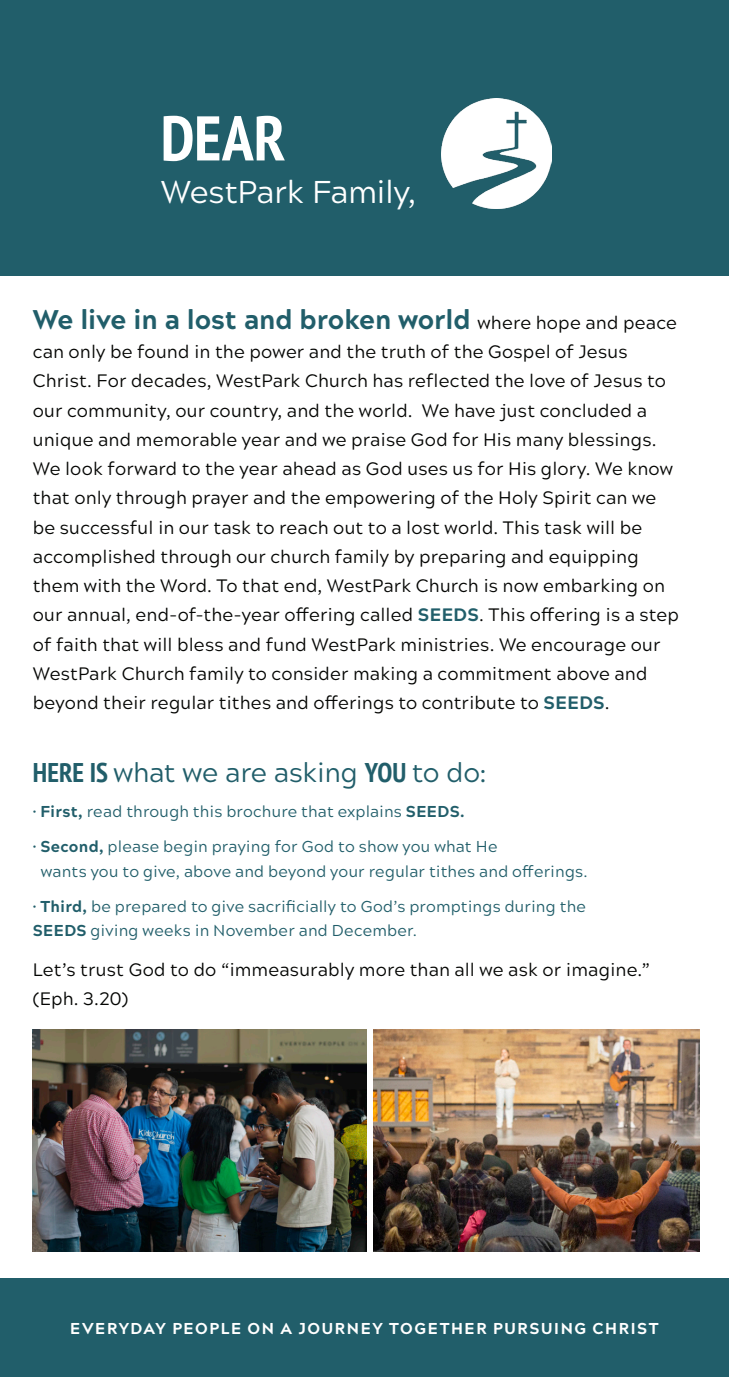
<style>
.page{position:relative;width:729px;height:1377px;background:#fff}
.page>*{position:absolute;margin:0;border:0;box-sizing:border-box;transform-origin:0 0}
.Pull_Text{font:700 condensed 63px "PT Sans";color:#fff}
.Pull_Text-2{font:31.5px "Acherus Grotesque";letter-spacing:-.015em;color:#fff}
.Pull_Text-3{font:800 27px "Acherus Grotesque";letter-spacing:-.005em;color:#215e6a}
.Pull_Text-4{font:27px "Acherus Grotesque";letter-spacing:-.005em;color:#215e6a}
.Pull_Text-5{font:18px/29.2px "Acherus Grotesque";letter-spacing:.01em;color:#040503}
.Pull_Text-6{font:15.75px/24.8px "Acherus Grotesque";letter-spacing:.015em;color:#215e6a}
.Pull_Text-7{font:800 15.75px "Acherus Grotesque";letter-spacing:.1em;color:#fff}
.s1{font-weight:400;font-size:18px;color:#040503}
.s2{font-weight:800;color:#215e6a}
.s3{font-family:"PT Sans";font-weight:700;font-stretch:condensed}
.s4{font-weight:800}
</style>
<div class="page">
<div style="left:0;top:1279px;width:729px;height:98px;background:#215e6a"></div>
<div style="left:0;top:0;width:729px;height:275px;background:#215e6a"></div>
<img style="left:441px;top:98px;width:110px;height:111px">
<img style="left:33px;top:1030px;width:333px;height:222px">
<img style="left:374px;top:1030px;width:325px;height:222px">
<p class="Pull_Text" style="left:161px;top:96px;width:126px">DEAR</p>
<p class="Pull_Text-2" style="left:161px;top:166px;width:257px">WestPark Family,</p>
<p class="Pull_Text-3" style="left:33px;top:296px;width:646px">We live in a lost and broken world <span class="s1">where hope and peace</span></p>
<p class="Pull_Text-5" style="left:33px;top:336px;width:648px">can only be found in the power and the truth of the Gospel of Jesus Christ. For decades, WestPark Church has reflected the love of Jesus to our community, our country, and the world. We have just concluded a unique and memorable year and we praise God for His many blessings.<br>We look forward to the year ahead as God uses us for His glory. We know that only through prayer and the empowering of the Holy Spirit can we be successful in our task to reach out to a lost world. This task will be accomplished through our church family by preparing and equipping them with the Word. To that end, WestPark Church is now embarking on our annual, end-of-the-year offering called <span class="s2">SEEDS</span>. This offering is a step of faith that will bless and fund WestPark ministries. We encourage our WestPark Church family to consider making a commitment above and beyond their regular tithes and offerings to contribute to <span class="s2">SEEDS</span>.</p>
<p class="Pull_Text-4" style="left:33px;top:750px;width:455px"><span class="s3">HERE IS</span> what we are asking <span class="s3">YOU</span> to do:</p>
<p class="Pull_Text-6" style="left:33px;top:798px;width:433px">• <span class="s4">First,</span> read through this brochure that explains <span class="s4">SEEDS.</span></p>
<p class="Pull_Text-6" style="left:41px;top:833px;width:549px;text-indent:-8px">• <span class="s4">Second,</span> please begin praying for God to show you what He<br>wants you to give, above and beyond your regular tithes and offerings.</p>
<p class="Pull_Text-6" style="left:33px;top:893px;width:555px">• <span class="s4">Third,</span> be prepared to give sacrificially to God’s promptings during the<br><span class="s4">SEEDS</span> giving weeks in November and December.</p>
<p class="Pull_Text-5" style="left:33px;top:954px;width:619px">Let’s trust God to do “immeasurably more than all we ask or imagine.” (Eph. 3.20)</p>
<p class="Pull_Text-7" style="left:70px;top:1315px;width:590px">EVERYDAY PEOPLE ON A JOURNEY TOGETHER PURSUING CHRIST</p>
</div>
